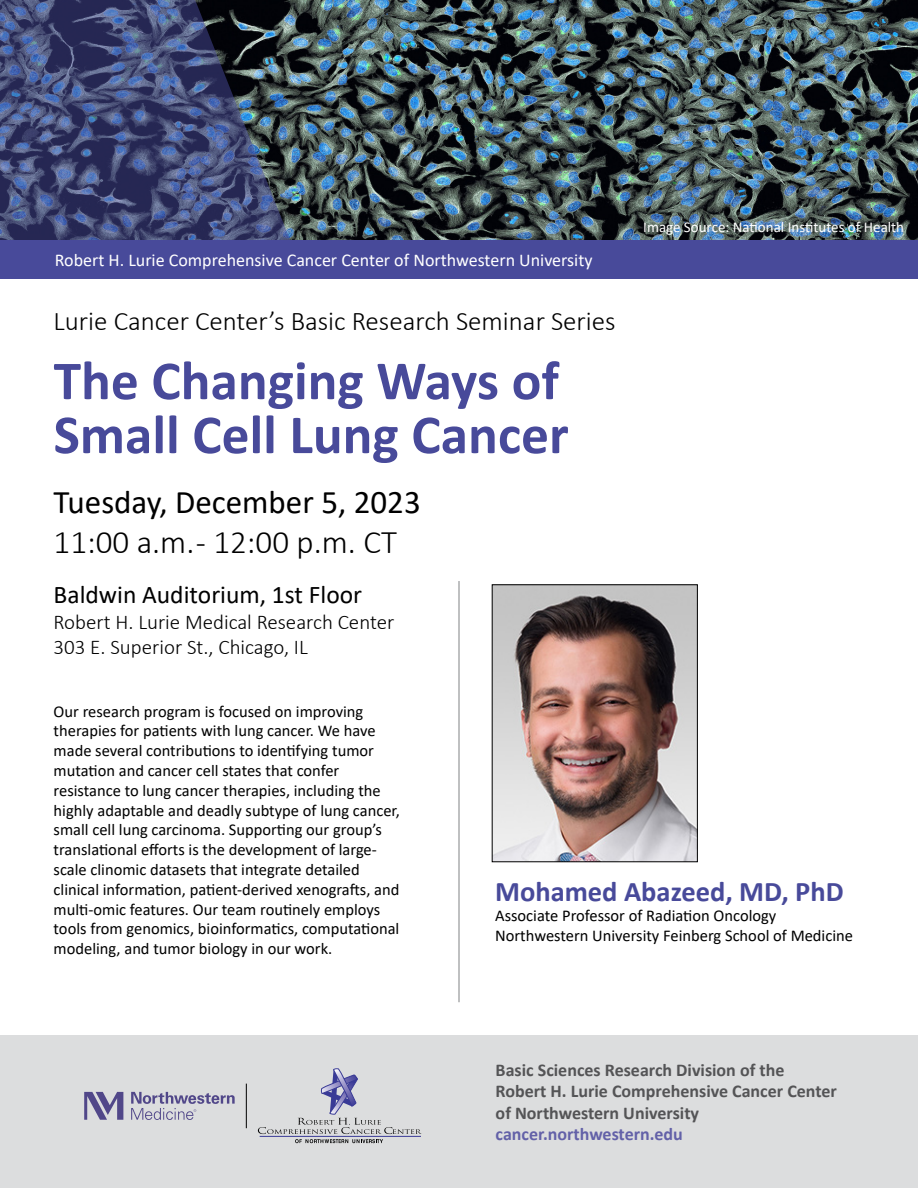
<style>
.page{position:relative;width:918px;height:1188px;background:#fff}
.page>*{position:absolute;margin:0;border:0;box-sizing:border-box;transform-origin:0 0}
.t1{font:700 55.5px/54px "Calibri";color:#484a9a}
.t2{font:33px "Calibri";color:#000}
.t3{font:300 33px "Calibri";color:#000}
.t4{font:700 28.5px "Calibri";color:#484a9a}
.t5{font:300 27px "Calibri";color:#000}
.t6{font:25.5px "Calibri";color:#000}
.t7{font:300 21px/25.2px "Calibri";color:#000}
.t8{font:700 18px/21.6px "Calibri";color:#545456}
.t9{font:18px "Calibri";color:#fff}
.t10{font:700 18px "Calibri";color:#6361a8}
.t11{font:16.5px/19.8px "Calibri";color:#000}
.t12{font:15px "Calibri";color:#fff}
</style>
<div class="page">
<div style="left:0;top:1035px;width:918px;height:153px;background:#dcddde"></div>
<img style="left:291px;top:0;width:627px;height:240px">
<hr style="left:459px;top:581px;width:1px;height:421px;background:#808285">
<img style="left:494px;top:587px;width:202px;height:273px">
<div style="left:492px;top:585px;width:206px;height:277px;border:1px solid #000"></div>
<svg style="left:84px;top:1092px;width:39px;height:28px"></svg>
<svg style="left:131px;top:1092px;width:104px;height:28px"></svg>
<svg style="left:258px;top:1069px;width:164px;height:74px"></svg>
<hr style="left:246px;top:1084px;width:1px;height:44px;background:#000">
<svg style="left:0;top:0;width:291px;height:240px;background:#3e476d"></svg>
<div style="left:0;top:240px;width:918px;height:39px;background:#484a9a"></div>
<p class="t9" style="left:55px;top:248px;width:539px">Robert H. Lurie Comprehensive Cancer Center of Northwestern University</p>
<h3 class="t5" style="left:54px;top:304px;width:564px">Lurie Cancer Center’s Basic Research Seminar Series</h3>
<h1 class="t1" style="left:54px;top:353px;width:517px">The Changing Ways of<br>Small Cell Lung Cancer</h1>
<h2 class="t2" style="left:54px;top:479px;width:369px">Tuesday, December 5, 2023</h2>
<h2 class="t3" style="left:54px;top:521px;width:345px">11:00 a.m. - 12:00 p.m. CT</h2>
<h3 class="t6" style="left:54px;top:577px;width:310px">Baldwin Auditorium, 1st Floor</h3>
<p class="t7" style="left:54px;top:609px;width:342px">Robert H. Lurie Medical Research Center<br>303 E. Superior St., Chicago, IL</p>
<p class="t12" style="left:643px;top:217px;width:262px">Image Source: National Institutes of Health</p>
<p class="t11" style="left:54px;top:701px;width:348px">Our research program is focused on improving therapies for patients with lung cancer. We have made several contributions to identifying tumor mutation and cancer cell states that confer resistance to lung cancer therapies, including the highly adaptable and deadly subtype of lung cancer, small cell lung carcinoma. Supporting our group’s translational efforts is the development of large&shy;scale clinomic datasets that integrate detailed clinical information, patient-derived xenografts, and multi-omic features. Our team routinely employs tools from genomics, bioinformatics, computational modeling, and tumor biology in our work.</p>
<h3 class="t4" style="left:495px;top:871px;width:350px">Mohamed Abazeed, MD, PhD</h3>
<p class="t11" style="left:495px;top:905px;width:359px">Associate Professor of Radiation Oncology<br>Northwestern University Feinberg School of Medicine</p>
<p class="t8" style="left:496px;top:1059px;width:343px">Basic Sciences Research Division of the<br>Robert H. Lurie Comprehensive Cancer Center of Northwestern University</p>
<p class="t10" style="left:496px;top:1122px;width:189px">cancer.northwestern.edu</p>
</div>
